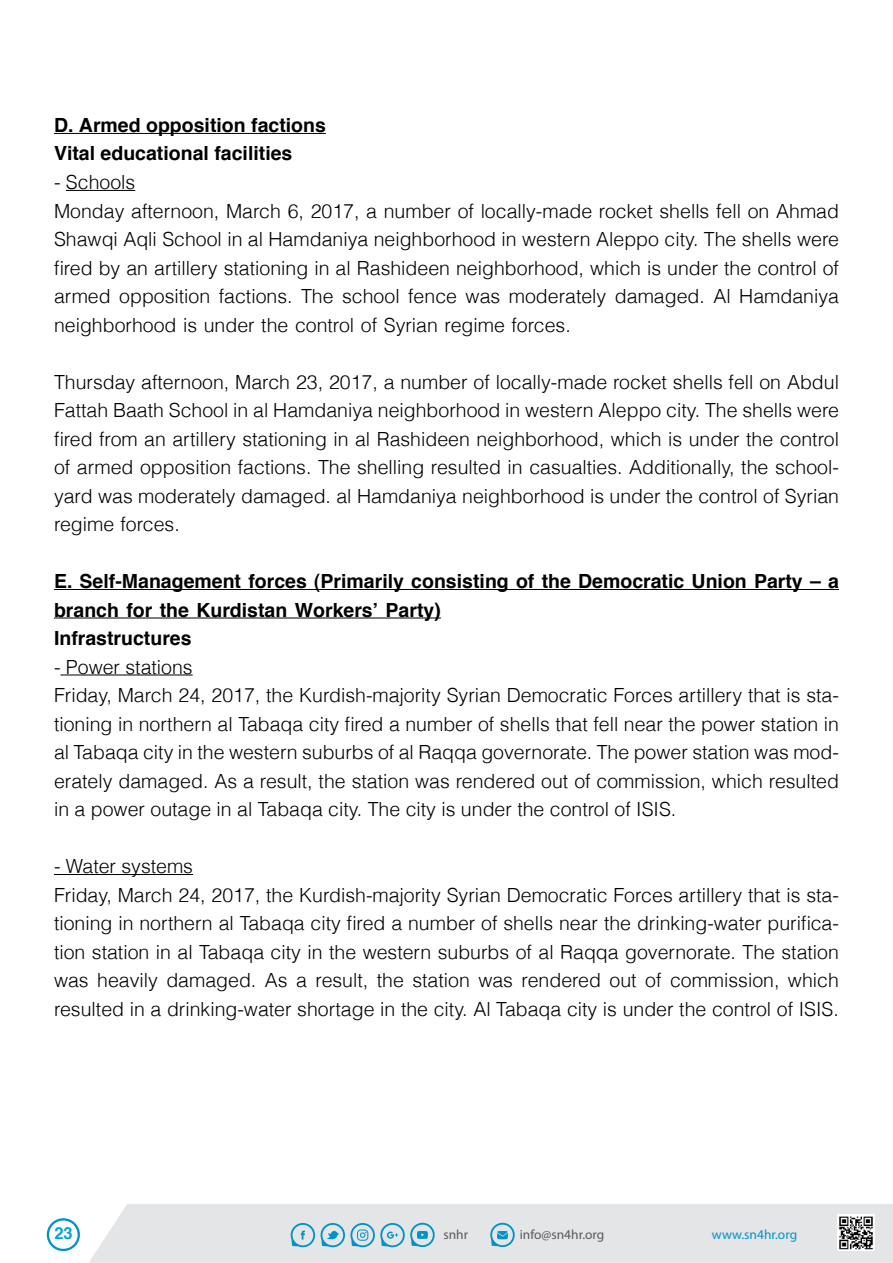
<style>
.page{position:relative;width:893px;height:1263px;background:#fff}
.page>*{position:absolute;margin:0;border:0;box-sizing:border-box;transform-origin:0 0}
.t1{font:300 19.5px/28.5px "Helvetica";color:#000}
.t2{font:700 19.5px/28.5px "Helvetica";color:#000}
.t3{font:700 16.5px "Helvetica";color:#00a4e2}
.t4{font:13.35px "Myriad Pro";color:#58595b}
.t5{font:13.35px "Myriad Pro";color:#0092c8}
</style>
<div class="page">
<div style="left:89px;top:1204px;width:804px;height:59px;background:#e4e5e6"></div>
<svg style="left:291px;top:1223px;width:24px;height:24px"></svg>
<svg style="left:321px;top:1223px;width:114px;height:24px;background:#a1ccdd"></svg>
<svg style="left:490px;top:1223px;width:25px;height:24px"></svg>
<img style="left:837px;top:1214px;width:37px;height:37px">
<svg style="left:47px;top:1218px;width:33px;height:33px"></svg>
<hr style="left:54px;top:133px;width:272px;height:1px;background:#000">
<hr style="left:66px;top:190px;width:69px;height:1px;background:#000">
<hr style="left:54px;top:589px;width:785px;height:1px;background:#000">
<hr style="left:54px;top:617px;width:387px;height:1px;background:#000">
<hr style="left:60px;top:674px;width:133px;height:1px;background:#000">
<hr style="left:54px;top:874px;width:139px;height:1px;background:#000">
<p class="t2" style="left:54px;top:110px;width:273px">D. Armed opposition factions<br>Vital educational facilities</p>
<p class="t1" style="left:54px;top:167px;width:786px">- Schools<br>Monday afternoon, March 6, 2017, a number of locally-made rocket shells fell on Ahmad Shawqi Aqli School in al Hamdaniya neighborhood in western Aleppo city. The shells were fired by an artillery stationing in al Rashideen neighborhood, which is under the control of armed opposition factions. The school fence was moderately damaged. Al Hamdaniya neighborhood is under the control of Syrian regime forces.</p>
<p class="t1" style="left:54px;top:366px;width:787px;text-align:justify">Thursday afternoon, March 23, 2017, a number of locally-made rocket shells fell on Abdul Fattah Baath School in al Hamdaniya neighborhood in western Aleppo city. The shells were fired from an artillery stationing in al Rashideen neighborhood, which is under the control</p>
<p class="t1" style="left:54px;top:480px;width:786px">yard was moderately damaged. al Hamdaniya neighborhood is under the control of Syrian</p>
<p class="t1" style="left:54px;top:452px;width:786px">of armed opposition factions. The shelling resulted in casualties. Additionally, the school-</p>
<p class="t1" style="left:54px;top:509px;width:127px">regime forces.</p>
<p class="t2" style="left:54px;top:566px;width:786px">E. Self-Management forces (Primarily consisting of the Democratic Union Party – a branch for the Kurdistan Workers’ Party(<br>Infrastructures</p>
<p class="t1" style="left:54px;top:651px;width:140px">- Power stations</p>
<p class="t1" style="left:54px;top:680px;width:786px">Friday, March 24, 2017, the Kurdish-majority Syrian Democratic Forces artillery that is sta-</p>
<p class="t1" style="left:54px;top:709px;width:786px">tioning in northern al Tabaqa city fired a number of shells that fell near the power station in</p>
<p class="t1" style="left:54px;top:737px;width:786px">al Tabaqa city in the western suburbs of al Raqqa governorate. The power station was mod-</p>
<p class="t1" style="left:54px;top:794px;width:624px">in a power outage in al Tabaqa city. The city is under the control of ISIS.</p>
<p class="t1" style="left:54px;top:851px;width:141px">- Water systems</p>
<p class="t1" style="left:54px;top:766px;width:786px">erately damaged. As a result, the station was rendered out of commission, which resulted</p>
<p class="t1" style="left:54px;top:880px;width:786px">Friday, March 24, 2017, the Kurdish-majority Syrian Democratic Forces artillery that is sta-</p>
<p class="t1" style="left:54px;top:908px;width:786px">tioning in northern al Tabaqa city fired a number of shells near the drinking-water purifica-</p>
<p class="t1" style="left:54px;top:937px;width:786px">tion station in al Tabaqa city in the western suburbs of al Raqqa governorate. The station</p>
<p class="t1" style="left:54px;top:965px;width:786px">was heavily damaged. As a result, the station was rendered out of commission, which resulted in a drinking-water shortage in the city. Al Tabaqa city is under the control of ISIS.</p>
<p class="t3" style="left:54px;top:1223px;width:20px">23</p>
<p class="t4" style="left:443px;top:1226px;width:26px">snhr</p>
<p class="t4" style="left:520px;top:1226px;width:86px">info@sn4hr.org</p>
<p class="t5" style="left:712px;top:1226px;width:87px">www.sn4hr.org</p>
</div>
